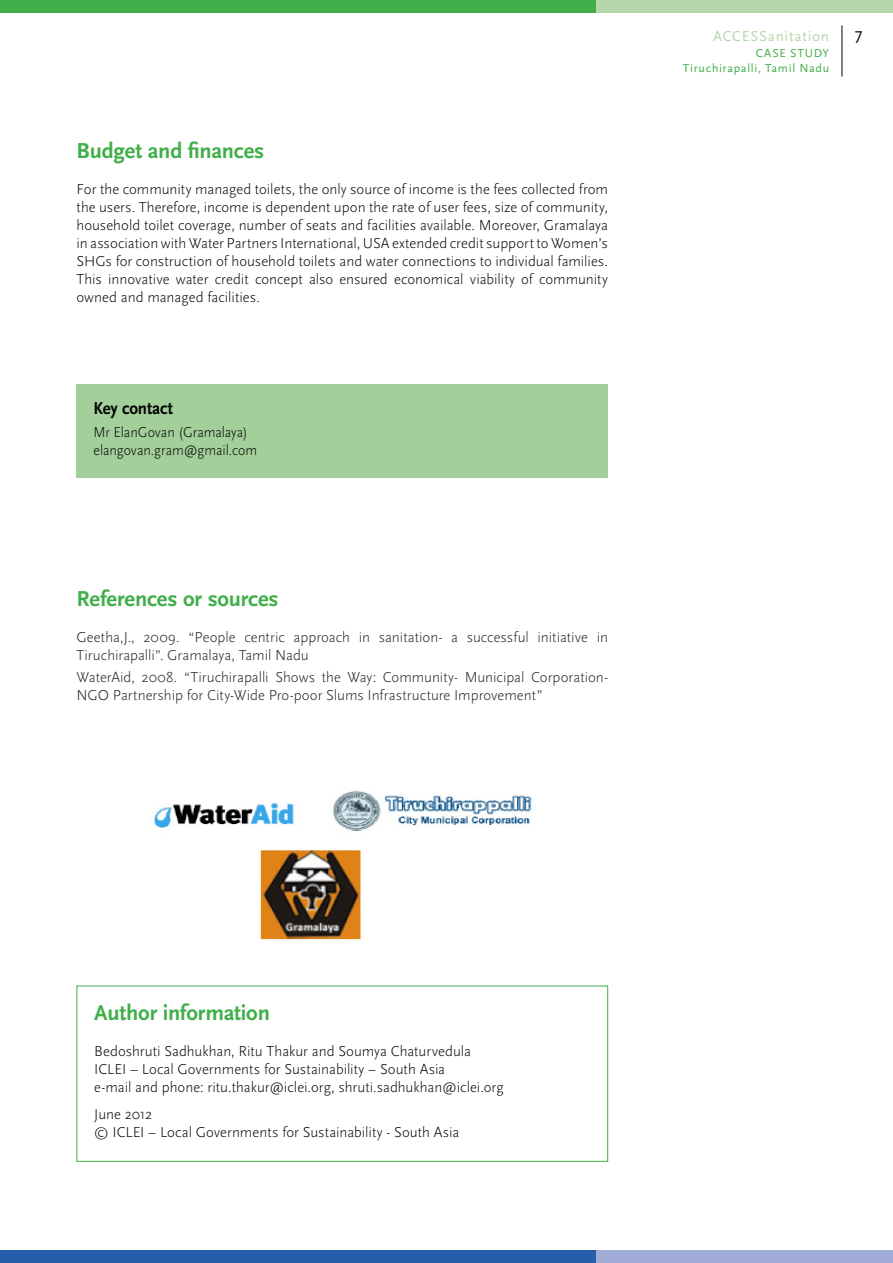
<style>
.page{position:relative;width:893px;height:1263px;background:#fff}
.page>*{position:absolute;margin:0;border:0;box-sizing:border-box;transform-origin:0 0}
.t1{font:700 22.5px "Scala Sans OT";letter-spacing:-.01em;color:#40ae49}
.t2{font:700 18px "Scala Sans OT";letter-spacing:-.01em;color:#010203;scale:.94 1}
.t3{font:18px "Scala Sans OT";color:#231f20}
.t4{font:300 15px/18px "Scala Sans OT";letter-spacing:-.005em;color:#010203;text-align:justify}
.t5{font:300 15px/18px "Scala Sans OT";color:#231f20}
.t6{font:300 15px "Scala Sans OT";letter-spacing:-.005em;color:#010203;scale:.94 1}
.t7{font:15px "Scala Sans OT";letter-spacing:.045em;color:#b5d7ac}
.t8{font:12px/14.4px "Scala Sans OT";letter-spacing:.055em;color:#40ae49;text-align:right}
</style>
<div class="page">
<div style="left:595px;top:1250px;width:298px;height:13px;background:#a0acd6"></div>
<div style="left:0;top:1250px;width:595px;height:13px;background:#255eaa"></div>
<div style="left:595px;top:0;width:298px;height:13px;background:#b5d7ac"></div>
<div style="left:0;top:0;width:595px;height:13px;background:#40ae49"></div>
<hr style="left:842px;top:26px;width:1px;height:51px;background:#010203">
<div style="left:77px;top:986px;width:531px;height:176px;border:1px solid #40ae49"></div>
<div style="left:77px;top:384px;width:531px;height:94px;background:#a3cf9a"></div>
<img style="left:154px;top:791px;width:378px;height:149px">
<p class="t1" style="left:77px;top:137px;width:189px">Budget and finances</p>
<p class="t4" style="left:77px;top:180px;width:533px">For the community managed toilets, the only source of income is the fees collected from the users. Therefore, income is dependent upon the rate of user fees, size of community, household toilet coverage, number of seats and facilities available. Moreover, Gramalaya in association with Water Partners International, USA extended credit support to Women’s SHGs for construction of household toilets and water connections to individual families.<br>This innovative water credit concept also ensured economical viability of community owned and managed facilities.</p>
<p class="t2" style="left:94px;top:398px;width:86px">Key contact</p>
<p class="t6" style="left:94px;top:423px;width:166px">Mr ElanGovan (Gramalaya)</p>
<p class="t6" style="left:94px;top:441px;width:176px">elangovan.gram@gmail.com</p>
<p class="t1" style="left:77px;top:585px;width:204px">References or sources</p>
<p class="t5" style="left:77px;top:628px;width:533px">Geetha,J., 2009. “People centric approach in sanitation- a successful initiative in<br>Tiruchirapalli”. Gramalaya, Tamil Nadu</p>
<p class="t5" style="left:77px;top:668px;width:533px">WaterAid, 2008. “Tiruchirapalli Shows the Way: Community- Municipal Corporation-<br>NGO Partnership for City-Wide Pro-poor Slums Infrastructure Improvement”</p>
<p class="t7" style="left:713px;top:27px;width:118px">ACCESSanitation</p>
<p class="t3" style="left:855px;top:26px;width:9px">7</p>
<p class="t8" style="left:683px;top:46px;width:148px">CASE STUDY<br>Tiruchirapalli, Tamil Nadu</p>
<p class="t1" style="left:94px;top:999px;width:177px">Author information</p>
<p class="t4" style="left:94px;top:1042px;width:378px">Bedoshruti Sadhukhan, Ritu Thakur and Soumya Chaturvedula</p>
<p class="t4" style="left:94px;top:1060px;width:352px">ICLEI – Local Governments for Sustainability – South Asia</p>
<p class="t4" style="left:94px;top:1078px;width:411px">e-mail and phone: ritu.thakur@iclei.org, shruti.sadhukhan@iclei.org</p>
<p class="t4" style="left:94px;top:1105px;width:59px">June 2012</p>
<p class="t4" style="left:94px;top:1123px;width:367px">© ICLEI – Local Governments for Sustainability - South Asia</p>
</div>
